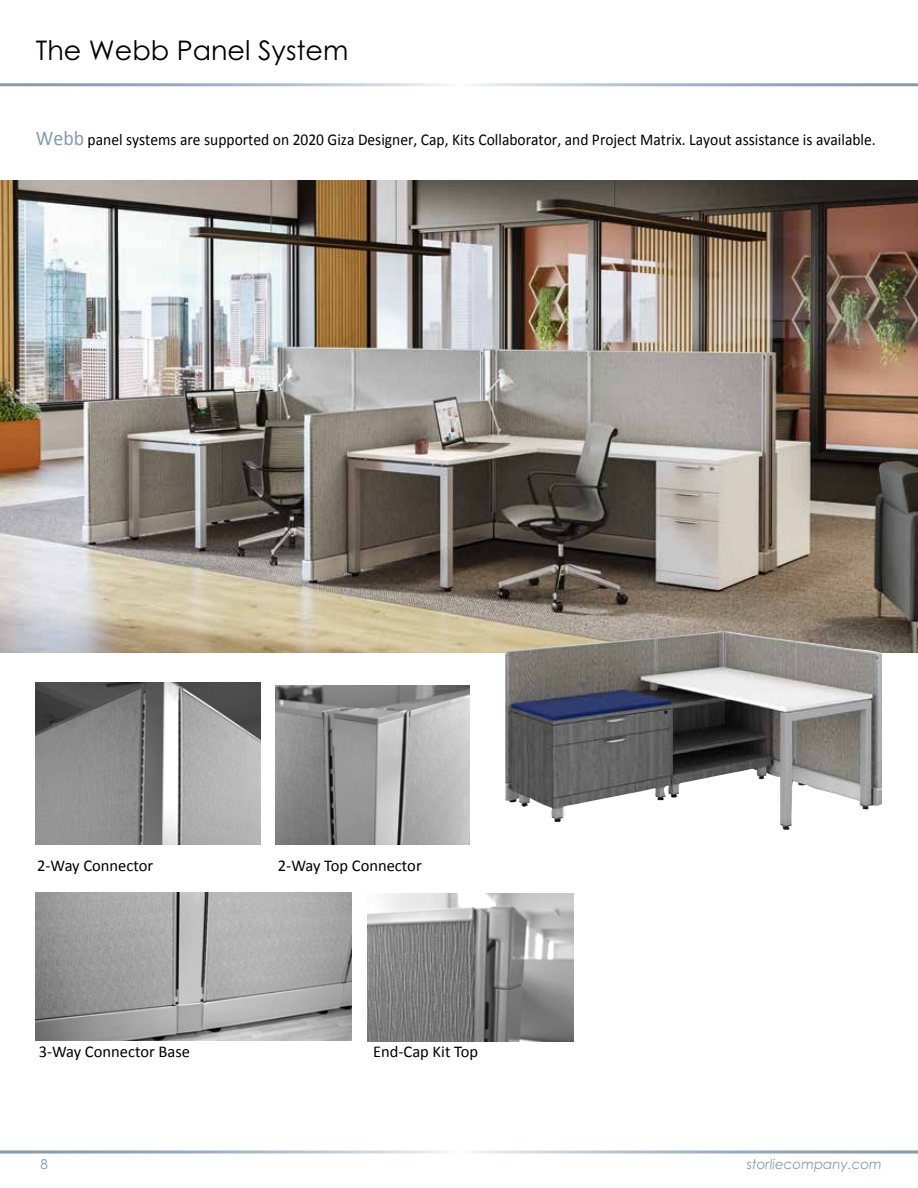
<style>
.page{position:relative;width:918px;height:1188px;background:#fff}
.page>*{position:absolute;margin:0;border:0;box-sizing:border-box;transform-origin:0 0}
.t1{font:27px "Century Gothic Pro";color:#000}
.t2{font:16.5px "Calibri";color:#000;scale:.94 1}
.t3{font:16.5px "Calibri";color:#000}
.t4{font:italic 13.5px "Century Gothic Pro";color:#839ab7}
.t5{font:13.5px "Century Gothic Pro";color:#839ab7}
.s1{font-size:21px;color:#839ab7}
</style>
<div class="page">
<img style="left:0;top:181px;width:918px;height:472px">
<img style="left:36px;top:683px;width:225px;height:161px">
<img style="left:36px;top:893px;width:316px;height:147px">
<img style="left:275px;top:685px;width:195px;height:159px">
<img style="left:367px;top:893px;width:206px;height:148px">
<img style="left:505px;top:632px;width:377px;height:198px">
<h1 class="t1" style="left:36px;top:34px;width:314px">The Webb Panel System</h1>
<p class="t2" style="left:36px;top:128px;width:895px"><span class="s1">Webb</span> panel systems are supported on 2020 Giza Designer, Cap, Kits Collaborator, and Project Matrix. Layout assistance is available.</p>
<p class="t3" style="left:37px;top:854px;width:118px">2-Way Connector</p>
<p class="t3" style="left:39px;top:1040px;width:153px">3-Way Connector Base</p>
<p class="t3" style="left:278px;top:854px;width:145px">2-Way Top Connector</p>
<p class="t3" style="left:373px;top:1040px;width:107px">End-Cap Kit Top</p>
<p class="t5" style="left:40px;top:1156px;width:9px">8</p>
<p class="t4" style="left:747px;top:1156px;width:137px">storliecompany.com</p>
</div>
